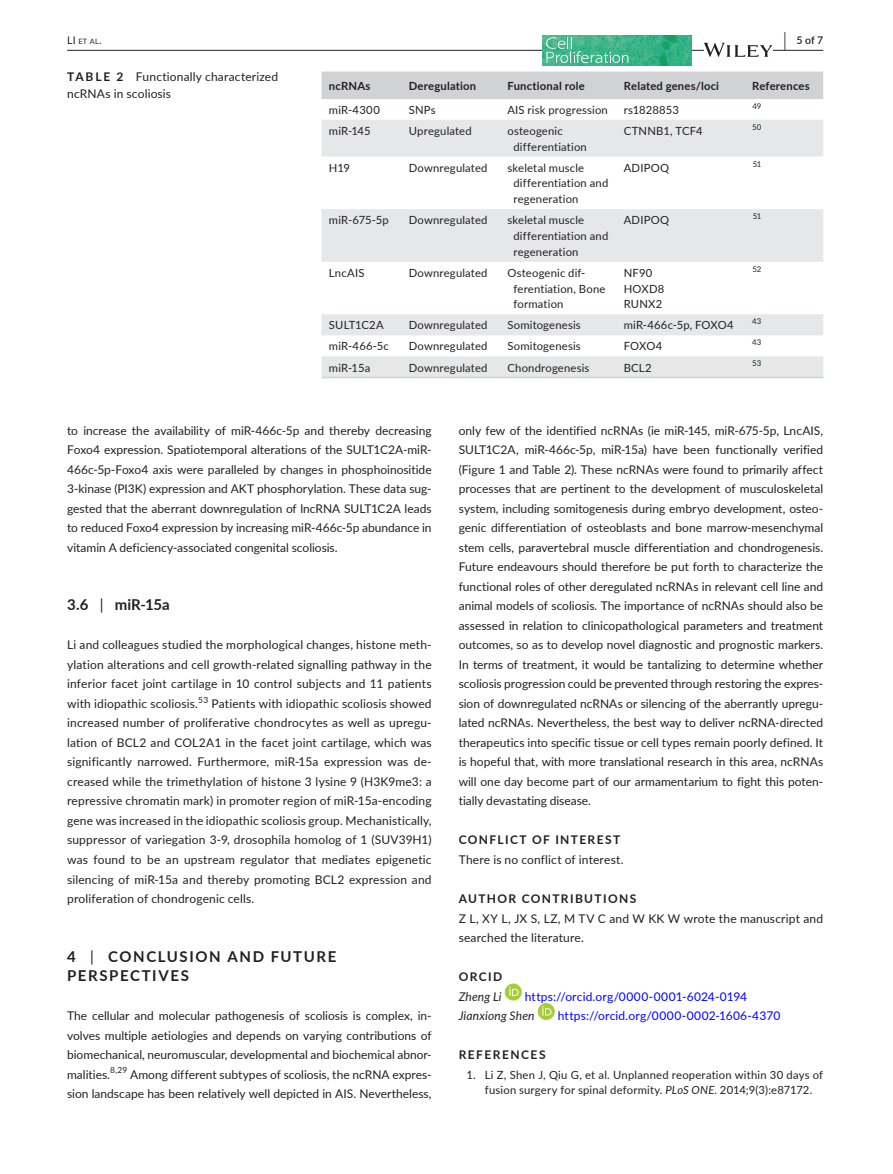
<style>
.page{position:relative;width:893px;height:1174px;background:#fff}
.page>*{position:absolute;margin:0;border:0;box-sizing:border-box;transform-origin:0 0}
.t1{font:600 19.5px "Lato";color:#231f20;scale:.48 1}
.t2{font:700 15px/19.5px "Lato";letter-spacing:.105em;color:#231f20}
.t3{font:12px/19.5px "Lato";letter-spacing:.01em;color:#231f20;text-align:justify}
.t4{font:12px "Lato";letter-spacing:.015em;color:#00f}
.t5{font:700 12px "Lato";letter-spacing:.115em;color:#231f20}
.t6{font:italic 12px "Lato";letter-spacing:.015em;color:#231f20}
.t7{font:11.25px/15.8px "Lato";letter-spacing:.015em;color:#231f20}
.t8{font:700 11.25px "Lato";letter-spacing:.02em;color:#231f20}
.t9{font:600 10.5px "Lato";color:#231f20}
.t10{font:8.4px "Lato";color:#231f20}
.t11{font:7.8px "Lato";letter-spacing:.01em;color:#231f20}
.t12{font:7.35px "Lato";color:#231f20}
.s1{font-size:10.5px}
.s2{font-weight:700}
.s3{font-weight:400}
.s4{font-style:italic}
</style>
<div class="page">
<hr style="left:67px;top:50px;width:756px;height:1px;background:#231f20">
<img style="left:543px;top:35px;width:148px;height:30px">
<svg style="left:546px;top:37px;width:82px;height:26px;background:#5abe99"></svg>
<svg style="left:704px;top:43px;width:68px;height:14px"></svg>
<div style="left:505px;top:983px;width:17px;height:17px;background:#a5cd39;border-radius:50%"></div>
<svg style="left:509px;top:986px;width:10px;height:10px"></svg>
<svg style="left:538px;top:1003px;width:17px;height:17px"></svg>
<svg style="left:542px;top:1006px;width:9px;height:9px"></svg>
<div style="left:321px;top:72px;width:502px;height:27px;background:#d1d2d4"></div>
<svg style="left:321px;top:120px;width:502px;height:257px;fill:#eeeef0"></svg>
<hr style="left:321px;top:377px;width:80px;height:1px;background:#d1d2d4">
<hr style="left:401px;top:377px;width:99px;height:1px;background:#d1d2d4">
<hr style="left:500px;top:377px;width:116px;height:1px;background:#d1d2d4">
<hr style="left:616px;top:377px;width:129px;height:1px;background:#d1d2d4">
<hr style="left:745px;top:377px;width:78px;height:1px;background:#d1d2d4">
<h1 class="t1" style="left:784px;top:26px;width:7px">|</h1>
<p class="t12" style="left:67px;top:36px;width:36px"><span class="s1">LI</span> et al<span class="s1">.</span></p>
<p class="t9" style="left:796px;top:33px;width:28px">5 of 7</p>
<p class="t3" style="left:67px;top:68px;width:212px;line-height:16.5px"><span class="s2">TABLE 2</span> Functionally characterized ncRNAs in scoliosis</p>
<p class="t8" style="left:329px;top:77px;width:43px">ncRNAs</p>
<p class="t8" style="left:409px;top:77px;width:69px">Deregulation</p>
<p class="t8" style="left:507px;top:77px;width:79px">Functional role</p>
<p class="t8" style="left:624px;top:77px;width:97px">Related genes/loci</p>
<p class="t8" style="left:752px;top:77px;width:59px">References</p>
<p class="t7" style="left:329px;top:101px;width:52px">miR-4300</p>
<p class="t7" style="left:409px;top:101px;width:28px">SNPs</p>
<p class="t7" style="left:507px;top:101px;width:102px">AIS risk progression</p>
<p class="t7" style="left:624px;top:101px;width:57px">rs1828853</p>
<p class="t11" style="left:752px;top:100px;width:11px">49</p>
<p class="t7" style="left:329px;top:122px;width:43px">miR-145</p>
<p class="t7" style="left:409px;top:122px;width:64px">Upregulated</p>
<p class="t7" style="left:513px;top:122px;width:75px;text-indent:-6px">osteogenic differentiation</p>
<p class="t7" style="left:624px;top:122px;width:80px">CTNNB1, TCF4</p>
<p class="t11" style="left:752px;top:121px;width:11px">50</p>
<p class="t7" style="left:329px;top:159px;width:23px">H19</p>
<p class="t7" style="left:409px;top:159px;width:80px">Downregulated</p>
<p class="t7" style="left:513px;top:159px;width:96px;text-indent:-6px">skeletal muscle differentiation and regeneration</p>
<p class="t7" style="left:624px;top:159px;width:47px">ADIPOQ</p>
<p class="t11" style="left:753px;top:158px;width:10px">51</p>
<p class="t7" style="left:329px;top:212px;width:61px">miR-675-5p</p>
<p class="t7" style="left:409px;top:212px;width:80px">Downregulated</p>
<p class="t7" style="left:513px;top:212px;width:96px;text-indent:-6px">skeletal muscle differentiation and regeneration</p>
<p class="t7" style="left:624px;top:212px;width:47px">ADIPOQ</p>
<p class="t11" style="left:753px;top:211px;width:10px">51</p>
<p class="t7" style="left:329px;top:264px;width:37px">LncAIS</p>
<p class="t7" style="left:409px;top:264px;width:80px">Downregulated</p>
<p class="t7" style="left:513px;top:264px;width:93px;text-indent:-6px">Osteogenic dif&shy;ferentiation, Bone formation</p>
<p class="t7" style="left:624px;top:264px;width:42px">NF90<br>HOXD8<br>RUNX2</p>
<p class="t11" style="left:752px;top:263px;width:11px">52</p>
<p class="t7" style="left:329px;top:317px;width:56px">SULT1C2A</p>
<p class="t7" style="left:409px;top:317px;width:80px">Downregulated</p>
<p class="t7" style="left:507px;top:317px;width:75px">Somitogenesis</p>
<p class="t7" style="left:624px;top:317px;width:111px">miR-466c-5p, FOXO4</p>
<p class="t11" style="left:752px;top:316px;width:11px">43</p>
<p class="t7" style="left:329px;top:338px;width:61px">miR-466-5c</p>
<p class="t7" style="left:409px;top:338px;width:80px">Downregulated</p>
<p class="t7" style="left:507px;top:338px;width:75px">Somitogenesis</p>
<p class="t7" style="left:624px;top:338px;width:40px">FOXO4</p>
<p class="t11" style="left:752px;top:337px;width:11px">43</p>
<p class="t7" style="left:329px;top:359px;width:43px">miR-15a</p>
<p class="t7" style="left:409px;top:359px;width:80px">Downregulated</p>
<p class="t7" style="left:507px;top:359px;width:83px">Chondrogenesis</p>
<p class="t7" style="left:624px;top:359px;width:29px">BCL2</p>
<p class="t11" style="left:752px;top:358px;width:11px">53</p>
<p class="t3" style="left:67px;top:420px;width:366px">to increase the availability of miR-466c-5p and thereby decreasing Foxo4 expression. Spatiotemporal alterations of the SULT1C2A-miR-466c-5p-Foxo4 axis were paralleled by changes in phosphoinositide 3-kinase (PI3K) expression and AKT phosphorylation. These data sug&shy;gested that the aberrant downregulation of lncRNA SULT1C2A leads to reduced Foxo4 expression by increasing miR-466c-5p abundance in vitamin A deficiency-associated congenital scoliosis.</p>
<p class="t2" style="left:67px;top:594px;width:104px">3.6 <span class="s3">|</span> miR-15a</p>
<p class="t3" style="left:67px;top:635px;width:366px">Li and colleagues studied the morphological changes, histone meth&shy;ylation alterations and cell growth-related signalling pathway in the inferior facet joint cartilage in 10 control subjects and 11 patients with idiopathic scoliosis.</p>
<p class="t10" style="left:198px;top:693px;width:11px">53</p>
<p class="t3" style="left:67px;top:693px;width:366px;text-indent:144px">Patients with idiopathic scoliosis showed increased number of proliferative chondrocytes as well as upregu&shy;lation of BCL2 and COL2A1 in the facet joint cartilage, which was significantly narrowed. Furthermore, miR-15a expression was de&shy;creased while the trimethylation of histone 3 lysine 9 (H3K9me3: a repressive chromatin mark) in promoter region of miR-15a-encoding gene was increased in the idiopathic scoliosis group. Mechanistically, suppressor of variegation 3-9, drosophila homolog of 1 (SUV39H1) was found to be an upstream regulator that mediates epigenetic silencing of miR-15a and thereby promoting BCL2 expression and proliferation of chondrogenic cells.</p>
<p class="t2" style="left:67px;top:945px;width:271px">4 <span class="s3">|</span> CONCLUSION AND FUTURE<br>PERSPECTIVES</p>
<p class="t3" style="left:67px;top:1005px;width:366px">The cellular and molecular pathogenesis of scoliosis is complex, in&shy;volves multiple aetiologies and depends on varying contributions of biomechanical, neuromuscular, developmental and biochemical abnor&shy;malities.<sup>8,29</sup> Among different subtypes of scoliosis, the ncRNA expres&shy;sion landscape has been relatively well depicted in AIS. Nevertheless,</p>
<p class="t3" style="left:459px;top:420px;width:366px">only few of the identified ncRNAs (ie miR-145, miR-675-5p, LncAIS, SULT1C2A, miR-466c-5p, miR-15a) have been functionally verified (Figure 1 and Table 2). These ncRNAs were found to primarily affect processes that are pertinent to the development of musculoskeletal system, including somitogenesis during embryo development, osteo&shy;genic differentiation of osteoblasts and bone marrow-mesenchymal stem cells, paravertebral muscle differentiation and chondrogenesis.<br>Future endeavours should therefore be put forth to characterize the functional roles of other deregulated ncRNAs in relevant cell line and animal models of scoliosis. The importance of ncRNAs should also be assessed in relation to clinicopathological parameters and treatment outcomes, so as to develop novel diagnostic and prognostic markers.<br>In terms of treatment, it would be tantalizing to determine whether scoliosis progression could be prevented through restoring the expres&shy;sion of downregulated ncRNAs or silencing of the aberrantly upregu&shy;lated ncRNAs. Nevertheless, the best way to deliver ncRNA-directed therapeutics into specific tissue or cell types remain poorly defined. It is hopeful that, with more translational research in this area, ncRNAs will one day become part of our armamentarium to fight this poten&shy;tially devastating disease.</p>
<p class="t5" style="left:459px;top:831px;width:163px">CONFLICT OF INTEREST</p>
<p class="t3" style="left:459px;top:849px;width:166px">There is no conflict of interest.</p>
<p class="t5" style="left:459px;top:889px;width:179px">AUTHOR CONTRIBUTIONS</p>
<p class="t3" style="left:459px;top:908px;width:366px">Z L, XY L, JX S, LZ, M TV C and W KK W wrote the manuscript and searched the literature.</p>
<p class="t5" style="left:459px;top:967px;width:45px">ORCID</p>
<p class="t6" style="left:459px;top:987px;width:45px">Zheng Li</p>
<p class="t4" style="left:525px;top:987px;width:224px">https://orcid.org/0000-0001-6024-0194</p>
<p class="t6" style="left:459px;top:1007px;width:77px">Jianxiong Shen</p>
<p class="t4" style="left:558px;top:1007px;width:224px">https://orcid.org/0000-0002-1606-4370</p>
<p class="t5" style="left:459px;top:1045px;width:88px">REFERENCES</p>
<p class="t7" style="left:485px;top:1066px;width:340px;text-indent:-18px">1. Li Z, Shen J, Qiu G, et al. Unplanned reoperation within 30 days of fusion surgery for spinal deformity. <span class="s4">PLoS ONE</span>. 2014;9(3):e87172.</p>
</div>
